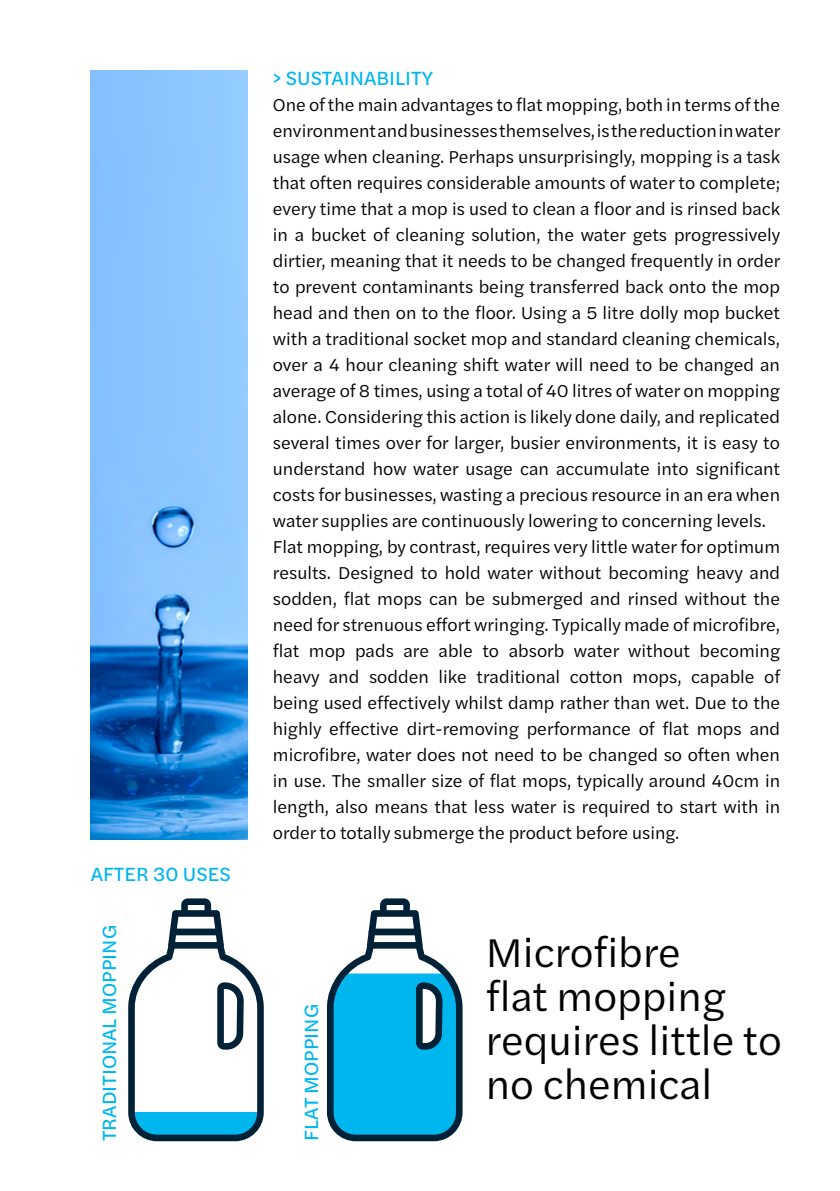
<style>
.page{position:relative;width:840px;height:1191px;background:#fff}
.page>*{position:absolute;margin:0;border:0;box-sizing:border-box;transform-origin:0 0}
.t1{font:42px/44px "Halyard Text";color:#000}
.Halyard_Body_Header{font:20px "Halyard Text";color:#00b6ef}
.Halyard_Body_Text_10{font:18px/26px "Halyard Text";color:#000;text-align:justify}
</style>
<div class="page">
<img style="left:91px;top:70px;width:156px;height:769px">
<svg style="left:128px;top:898px;width:135px;height:243px"></svg>
<svg style="left:327px;top:898px;width:135px;height:243px"></svg>
<p class="Halyard_Body_Header" style="left:91px;top:860px;width:141px">AFTER 30 USES</p>
<p class="Halyard_Body_Header" style="left:95px;top:1141px;width:217px;rotate:-90deg">TRADITIONAL MOPPING</p>
<p class="Halyard_Body_Header" style="left:273px;top:63px;width:162px">&gt; SUSTAINABILITY</p>
<p class="Halyard_Body_Text_10" style="left:273px;top:90px;width:509px">One of the main advantages to flat mopping, both in terms of the environment and businesses themselves, is the reduction in water usage when cleaning. Perhaps unsurprisingly, mopping is a task that often requires considerable amounts of water to complete; every time that a mop is used to clean a floor and is rinsed back in a bucket of cleaning solution, the water gets progressively dirtier, meaning that it needs to be changed frequently in order to prevent contaminants being transferred back onto the mop head and then on to the floor. Using a 5 litre dolly mop bucket with a traditional socket mop and standard cleaning chemicals, over a 4 hour cleaning shift water will need to be changed an average of 8 times, using a total of 40 litres of water on mopping alone. Considering this action is likely done daily, and replicated several times over for larger, busier environments, it is easy to understand how water usage can accumulate into significant costs for businesses, wasting a precious resource in an era when water supplies are continuously lowering to concerning levels.</p>
<p class="Halyard_Body_Text_10" style="left:273px;top:532px;width:508px">Flat mopping, by contrast, requires very little water for optimum results. Designed to hold water without becoming heavy and sodden, flat mops can be submerged and rinsed without the need for strenuous effort wringing. Typically made of microfibre, flat mop pads are able to absorb water without becoming heavy and sodden like traditional cotton mops, capable of being used effectively whilst damp rather than wet. Due to the highly effective dirt-removing performance of flat mops and microfibre, water does not need to be changed so often when in use. The smaller size of flat mops, typically around 40cm in length, also means that less water is required to start with in order to totally submerge the product before using.</p>
<p class="Halyard_Body_Header" style="left:297px;top:1141px;width:139px;rotate:-90deg">FLAT MOPPING</p>
<p class="t1" style="left:485px;top:928px;width:297px">Microfibre<br>flat mopping requires little to no chemical</p>
</div>
